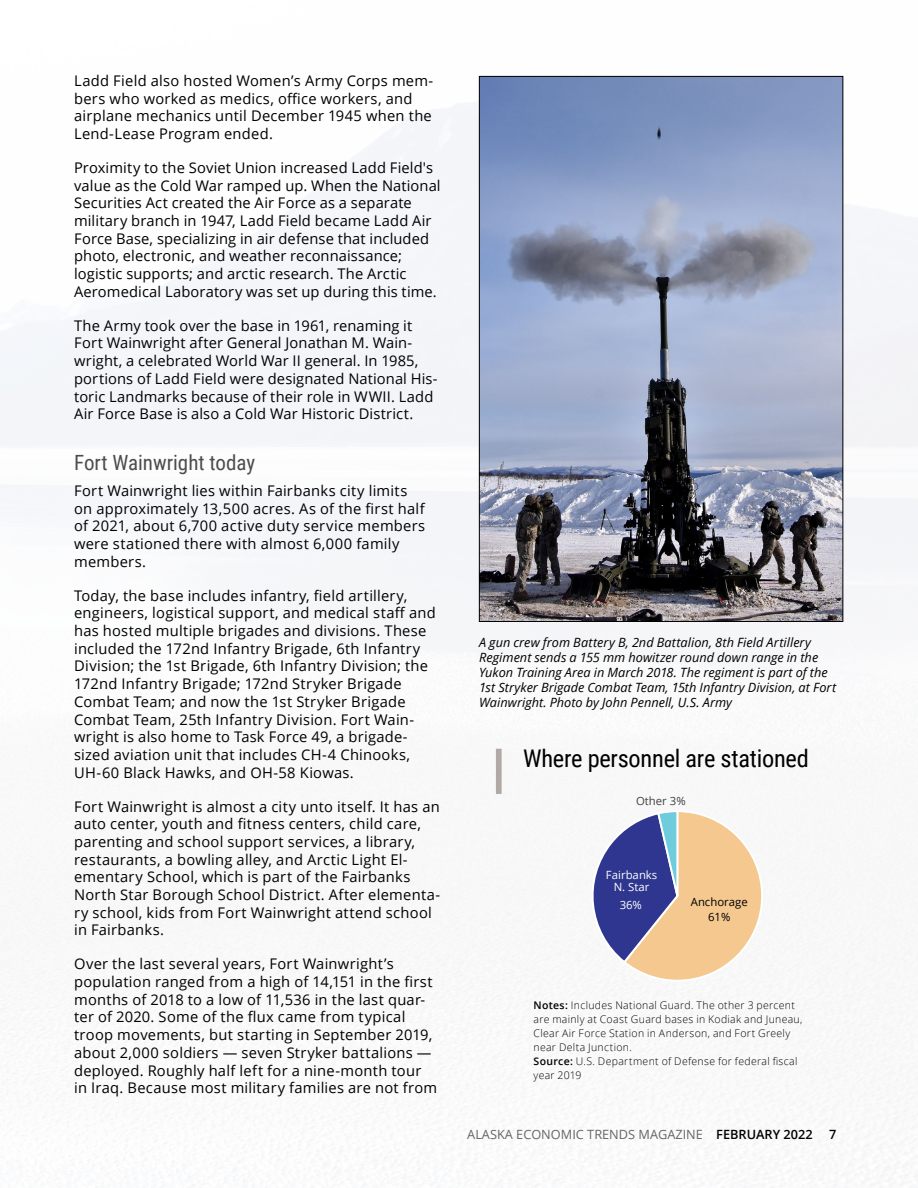
<style>
.page{position:relative;width:918px;height:1188px;background:#fff}
.page>*{position:absolute;margin:0;border:0;box-sizing:border-box;transform-origin:0 0}
.Exhibit_heads{font:24.3px "Roboto Condensed";letter-spacing:-.01em;color:#000}
.second-tier_subheads{font:21px "Roboto Condensed";color:#4d4d4f}
.Text{font:14.7px/17.7px "Open Sans";letter-spacing:.015em;color:#000}
.Page_Number_-_Align{font:italic 12.75px/15px "Open Sans";color:#000}
.t1{font:12.75px "Open Sans";color:#666}
.t2{font:600 12.75px "Open Sans";color:#000}
.t3{font:11.4px/12.6px "Open Sans";color:#fff;text-align:center}
.t4{font:11.4px/15.5px "Open Sans";color:#000;text-align:center}
.t5{font:11.4px "Open Sans";letter-spacing:-.005em;color:#414141}
.Text-2{font:300 10.5px/14px "Open Sans";letter-spacing:.03em;color:#000}
.s1{font-weight:600}
.s2{font-weight:600;color:#000}
</style>
<div class="page">
<img style="left:0;top:75px;width:918px;height:1113px">
<div style="left:496px;top:749px;width:6px;height:45px;background:#b2a9a7"></div>
<svg style="left:582px;top:809px;width:182px;height:174px"></svg>
<img style="left:481px;top:78px;width:360px;height:542px">
<p class="Text" style="left:74px;top:71px;width:361px">Ladd Field also hosted Women’s Army Corps mem&shy;bers who worked as medics, office workers, and airplane mechanics until December 1945 when the Lend-Lease Program ended.</p>
<p class="Text" style="left:74px;top:158px;width:368px">Proximity to the Soviet Union increased Ladd Field's value as the Cold War ramped up. When the National Securities Act created the Air Force as a separate military branch in 1947, Ladd Field became Ladd Air Force Base, specializing in air defense that included photo, electronic, and weather reconnaissance; logistic supports; and arctic research. The Arctic Aeromedical Laboratory was set up during this time.</p>
<p class="Text" style="left:74px;top:316px;width:365px">The Army took over the base in 1961, renaming it Fort Wainwright after General Jonathan M. Wain&shy;wright, a celebrated World War II general. In 1985, portions of Ladd Field were designated National His&shy;toric Landmarks because of their role in WWII. Ladd Air Force Base is also a Cold War Historic District.</p>
<p class="second-tier_subheads" style="left:74px;top:447px;width:183px">Fort Wainwright today</p>
<p class="Text" style="left:74px;top:481px;width:353px">Fort Wainwright lies within Fairbanks city limits on approximately 13,500 acres. As of the first half of 2021, about 6,700 active duty service members were stationed there with almost 6,000 family members.</p>
<p class="Text" style="left:74px;top:586px;width:363px">Today, the base includes infantry, field artillery, engineers, logistical support, and medical staff and has hosted multiple brigades and divisions. These included the 172nd Infantry Brigade, 6th Infantry Division; the 1st Brigade, 6th Infantry Division; the 172nd Infantry Brigade; 172nd Stryker Brigade Combat Team; and now the 1st Stryker Brigade Combat Team, 25th Infantry Division. Fort Wain&shy;wright is also home to Task Force 49, a brigade&shy;sized aviation unit that includes CH-4 Chinooks, UH-60 Black Hawks, and OH-58 Kiowas.</p>
<p class="Text" style="left:74px;top:797px;width:368px">Fort Wainwright is almost a city unto itself. It has an auto center, youth and fitness centers, child care, parenting and school support services, a library, restaurants, a bowling alley, and Arctic Light El&shy;ementary School, which is part of the Fairbanks North Star Borough School District. After elementa&shy;ry school, kids from Fort Wainwright attend school in Fairbanks.</p>
<p class="Text" style="left:74px;top:955px;width:365px">Over the last several years, Fort Wainwright’s population ranged from a high of 14,151 in the first months of 2018 to a low of 11,536 in the last quar&shy;ter of 2020. Some of the flux came from typical troop movements, but starting in September 2019, about 2,000 soldiers — seven Stryker battalions — deployed. Roughly half left for a nine-month tour in Iraq. Because most military families are not from</p>
<p class="Page_Number_-_Align" style="left:479px;top:635px;width:359px">A gun crew from Battery B, 2nd Battalion, 8th Field Artillery Regiment sends a 155 mm howitzer round down range in the Yukon Training Area in March 2018. The regiment is part of the 1st Stryker Brigade Combat Team, 15th Infantry Division, at Fort Wainwright. Photo by John Pennell, U.S. Army</p>
<p class="Exhibit_heads" style="left:523px;top:741px;width:287px">Where personnel are stationed</p>
<p class="t5" style="left:636px;top:793px;width:51px">Other 3%</p>
<p class="t3" style="left:606px;top:868px;width:53px">Fairbanks<br>N. Star</p>
<p class="t3" style="left:620px;top:898px;width:24px">36%</p>
<p class="t4" style="left:691px;top:894px;width:58px">Anchorage<br>61%</p>
<p class="Text-2" style="left:534px;top:998px;width:270px"><span class="s1">Notes:</span> Includes National Guard. The other 3 percent are mainly at Coast Guard bases in Kodiak and Juneau, Clear Air Force Station in Anderson, and Fort Greely near Delta Junction.<br><span class="s1">Source:</span> U.S. Department of Defense for federal fiscal year 2019</p>
<p class="t1" style="left:467px;top:1126px;width:347px">ALASKA ECONOMIC TRENDS MAGAZINE <span class="s2">FEBRUARY 2022</span></p>
<p class="t2" style="left:829px;top:1126px;width:9px">7</p>
</div>
